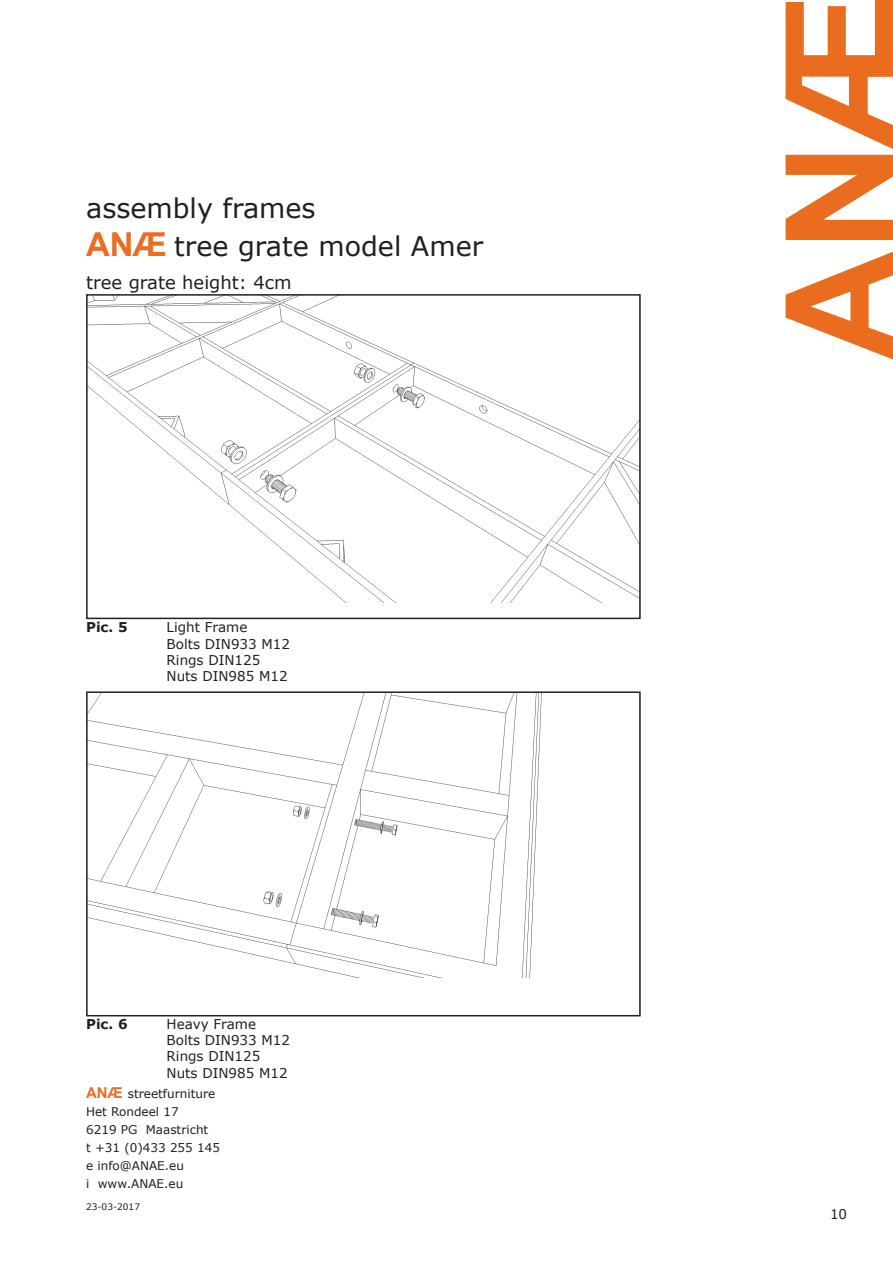
<style>
.page{position:relative;width:893px;height:1263px;background:#fff}
.page>*{position:absolute;margin:0;border:0;box-sizing:border-box;transform-origin:0 0}
.t1{font:27px "Verdana";color:#231f20}
.t2{font:18px "Verdana";color:#231f20}
.t3{font:13.5px "Verdana";color:#231f20}
.t4{font:700 13.5px "Verdana";color:#231f20}
.t5{font:12px/18px "Verdana";color:#231f20}
.t6{font:9px "Verdana";color:#231f20}
.s1{font-family:"Arial";font-weight:700;font-size:33px;color:#e86e23}
.s2{font-family:"Arial";font-weight:700;font-size:15px;color:#e86e23}
</style>
<div class="page">
<img style="left:89px;top:694px;width:453px;height:284px">
<div style="left:86px;top:691px;width:555px;height:325px;border:2px solid #231f20"></div>
<img style="left:89px;top:297px;width:549px;height:306px">
<div style="left:86px;top:294px;width:555px;height:325px;border:2px solid #231f20"></div>
<svg style="left:786px;top:0;width:107px;height:359px"></svg>
<p class="t1" style="left:86px;top:189px;width:231px">assembly frames</p>
<h1 class="t1" style="left:86px;top:228px;width:399px"><span class="s1">ANÆ</span> tree grate model Amer</h1>
<h2 class="t2" style="left:86px;top:270px;width:207px">tree grate height: 4cm</h2>
<p class="t4" style="left:86px;top:618px;width:43px">Pic. 5</p>
<p class="t3" style="left:167px;top:618px;width:82px">Light Frame</p>
<p class="t3" style="left:167px;top:634px;width:125px">Bolts DIN933 M12</p>
<p class="t3" style="left:167px;top:651px;width:95px">Rings DIN125</p>
<p class="t3" style="left:167px;top:667px;width:123px">Nuts DIN985 M12</p>
<p class="t4" style="left:86px;top:1014px;width:43px">Pic. 6</p>
<p class="t3" style="left:167px;top:1015px;width:91px">Heavy Frame</p>
<p class="t3" style="left:167px;top:1031px;width:125px">Bolts DIN933 M12</p>
<p class="t3" style="left:167px;top:1047px;width:95px">Rings DIN125</p>
<p class="t3" style="left:167px;top:1063px;width:123px">Nuts DIN985 M12</p>
<p class="t5" style="left:86px;top:1085px;width:135px"><span class="s2">ANÆ</span> streetfurniture<br>Het Rondeel 17<br>6219 PG Maastricht<br>t +31 (0)433 255 145 e info@ANAE.eu<br>i www.ANAE.eu</p>
<p class="t6" style="left:86px;top:1200px;width:55px">23-03-2017</p>
<p class="t3" style="left:830px;top:1205px;width:19px">10</p>
</div>
